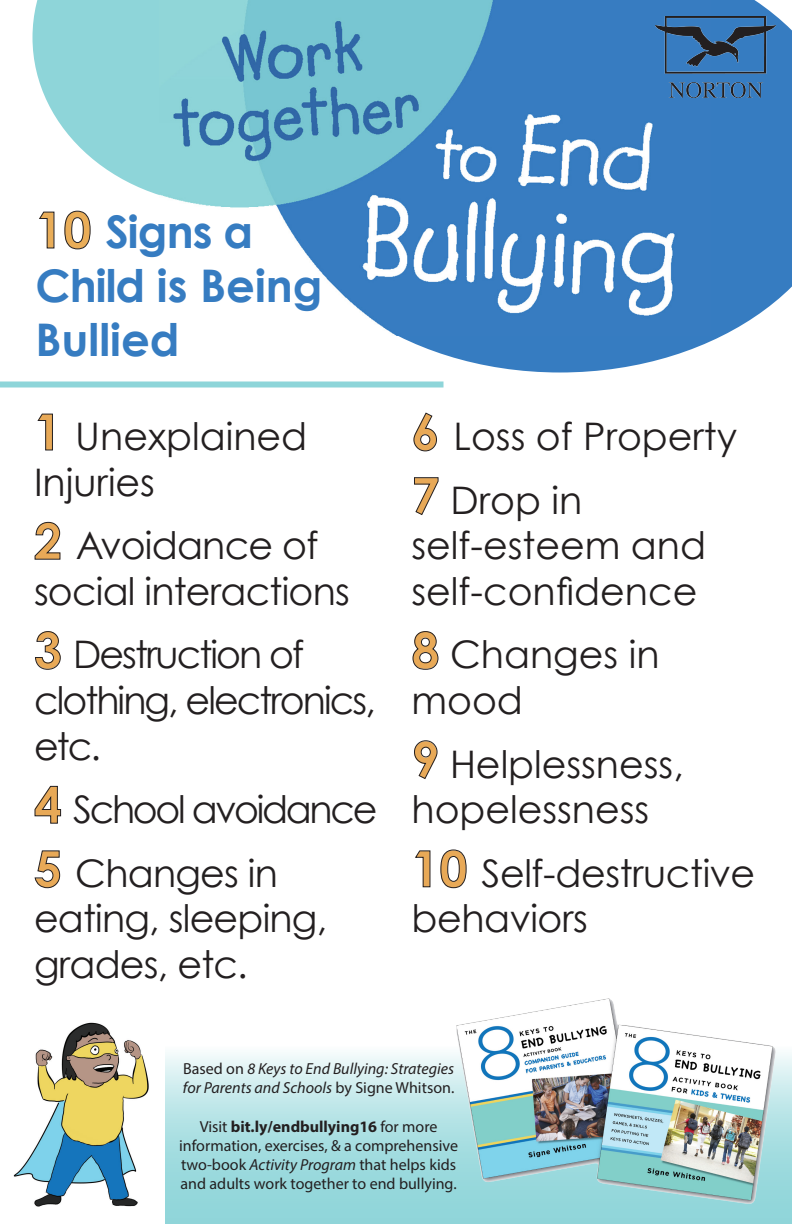
<style>
.page{position:relative;width:792px;height:1224px;background:#fff}
.page>*{position:absolute;margin:0;border:0;box-sizing:border-box;transform-origin:0 0}
.t1{font:700 45px/54px "Century Gothic";color:#367cc1}
.t2{font:38px/45.6px "Century Gothic";letter-spacing:-.01em;color:#231f20}
.t3{font:38px/45.6px "Century Gothic";letter-spacing:-.05em;color:#231f20}
.t4{font:38px "Century Gothic";letter-spacing:-.06em;color:#231f20}
.t5{font:16px/19.2px "Myriad Pro";color:#231f20;text-align:center}
.t6{font:italic 16px/19.2px "Myriad Pro";color:#231f20}
.s1{font-size:50px;color:#e9ad58}
.s2{font-weight:700;font-size:50px;color:#e8a957}
.s3{font-style:normal}
.s4{font-weight:700}
.s5{font-style:italic}
</style>
<div class="page">
<svg style="left:165px;top:1053px;width:627px;height:171px;background:#afe1e3"></svg>
<svg style="left:398px;top:0;width:394px;height:372px;fill:#367cc1"></svg>
<svg style="left:32px;top:0;width:127px;height:195px;fill:#8ed5d9"></svg>
<img style="left:159px;top:0;width:552px;height:336px">
<img style="left:655px;top:17px;width:121px;height:81px">
<svg style="left:39px;top:212px;width:15px;height:36px"></svg>
<svg style="left:65px;top:211px;width:25px;height:38px"></svg>
<svg style="left:414px;top:413px;width:23px;height:38px"></svg>
<svg style="left:414px;top:477px;width:24px;height:38px"></svg>
<svg style="left:413px;top:631px;width:25px;height:39px"></svg>
<svg style="left:414px;top:741px;width:23px;height:38px"></svg>
<svg style="left:415px;top:851px;width:15px;height:36px"></svg>
<svg style="left:441px;top:850px;width:25px;height:38px"></svg>
<div style="left:0;top:382px;width:444px;height:6px;background:#8ed5d9"></div>
<img style="left:13px;top:1022px;width:136px;height:185px">
<img style="left:444px;top:998px;width:345px;height:215px">
<svg style="left:38px;top:414px;width:15px;height:36px"></svg>
<svg style="left:35px;top:522px;width:25px;height:37px"></svg>
<svg style="left:35px;top:631px;width:26px;height:39px"></svg>
<svg style="left:35px;top:786px;width:26px;height:37px"></svg>
<svg style="left:35px;top:851px;width:25px;height:37px"></svg>
<p class="t1" style="left:36px;top:204px;width:289px"><span class="s1">10</span> Signs a<br>Child is Being<br>Bullied</p>
<p class="t2" style="left:34px;top:413px;width:275px"><span class="s2">1</span> Unexplained<br>Injuries</p>
<p class="t2" style="left:34px;top:522px;width:286px"><span class="s2">2</span> Avoidance of</p>
<p class="t2" style="left:34px;top:559px;width:317px;line-height:63.6px">social interactions<br><span class="s2">3</span> Destruction of</p>
<p class="t3" style="left:34px;top:677px;width:343px">clothing, electronics, etc.</p>
<p class="t4" style="left:34px;top:786px;width:345px"><span class="s2">4</span> School avoidance</p>
<p class="t2" style="left:34px;top:850px;width:295px"><span class="s2">5</span> Changes in eating, sleeping, grades, etc.</p>
<p class="t2" style="left:412px;top:413px;width:327px"><span class="s2">6</span> Loss of Property</p>
<p class="t2" style="left:412px;top:477px;width:172px"><span class="s2">7</span> Drop in</p>
<p class="t2" style="left:412px;top:522px;width:296px">self-esteem and self-confidence</p>
<p class="t2" style="left:412px;top:631px;width:250px"><span class="s2">8</span> Changes in mood</p>
<p class="t2" style="left:412px;top:741px;width:274px"><span class="s2">9</span> Helplessness, hopelessness</p>
<p class="t2" style="left:412px;top:850px;width:345px"><span class="s2">10</span> Self-destructive behaviors</p>
<p class="t6" style="left:183px;top:1059px;width:273px"><span class="s3">Based on</span> 8 Keys to End Bullying: Strategies for Parents and Schools <span class="s3">by Signe Whitson.</span></p>
<p class="t5" style="left:179px;top:1116px;width:280px">Visit <span class="s4">bit.ly/endbullying16</span> for more information, exercises, &amp; a comprehensive two-book <span class="s5">Activity Program</span> that helps kids and adults work together to end bullying.</p>
</div>
